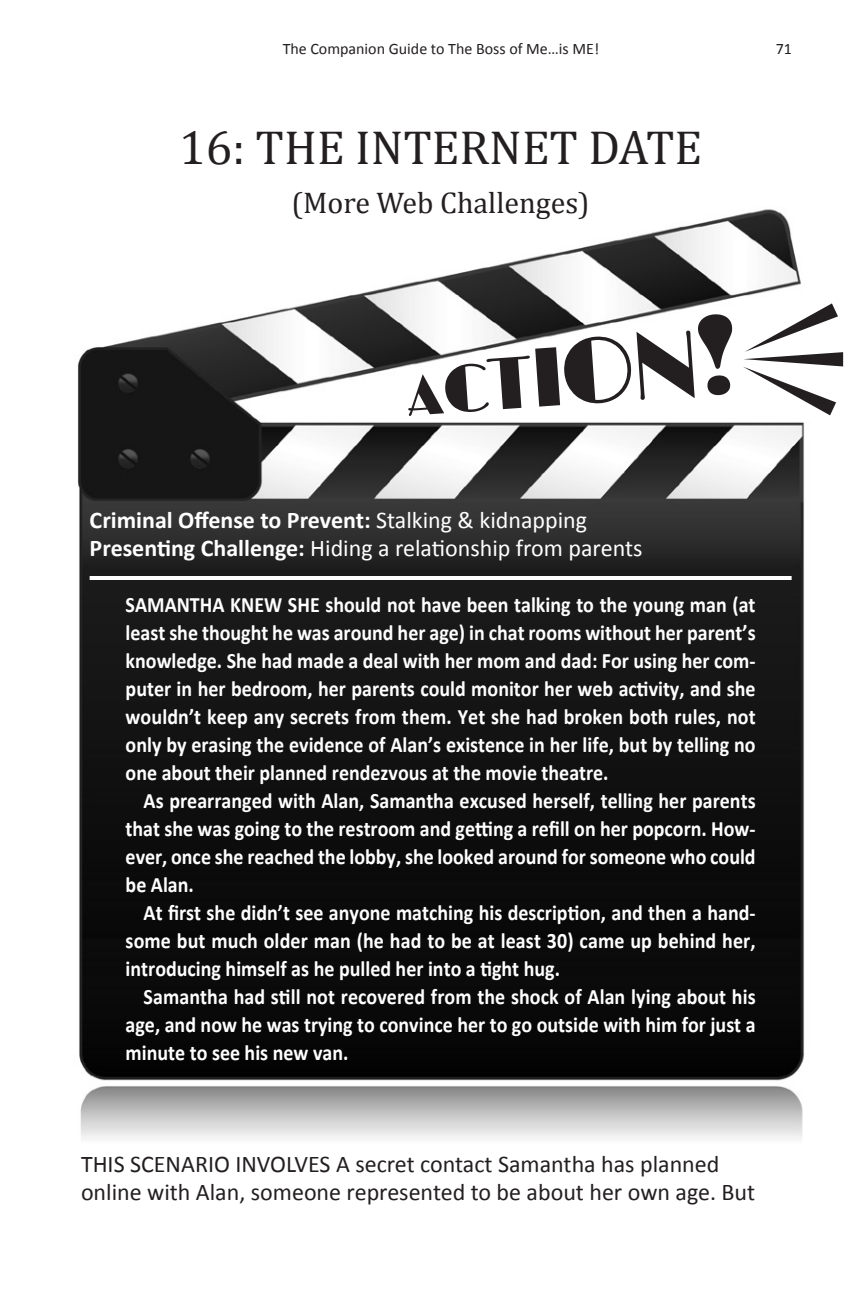
<style>
.page{position:relative;width:864px;height:1296px;background:#fff}
.page>*{position:absolute;margin:0;border:0;box-sizing:border-box;transform-origin:0 0}
.Chapter_Heading{font:48px "Cambria";color:#231f20}
.Chapter_SUBHeading{font:30px "Cambria";color:#231f20}
.Basic_Par_AFTERfirst{font:24px/28px "Calibri";color:#231f20}
.Basic_Par_AFTERfirst-2{font:24px "Calibri";color:#fff}
.Basic_Par_AFTERfirst-3{font:700 24px "Calibri";color:#fff}
.SITUATION_Body_Text{font:700 22px/28px "Calibri";color:#fff;text-align:justify;scale:.91 1}
.SITUATION_Body_text{font:700 22px/28px "Calibri";color:#fff;text-align:justify;scale:.91 1}
.Page_Head{font:16px "Calibri";color:#231f20}
.s1{font-weight:400}
.s2{font-weight:700}
</style>
<div class="page">
<img style="left:77px;top:209px;width:727px;height:931px">
<hr style="left:90px;top:576px;width:702px;height:4px;background:#fff">
<svg style="left:408px;top:314px;width:324px;height:102px"></svg>
<svg style="left:743px;top:303px;width:100px;height:112px"></svg>
<p class="Page_Head" style="left:283px;top:39px;width:318px">The Companion Guide to The Boss of Me…is ME!</p>
<p class="Page_Head" style="left:776px;top:39px;width:18px">71</p>
<p class="Chapter_Heading" style="left:179px;top:119px;width:524px">16: THE INTERNET DATE</p>
<p class="Chapter_SUBHeading" style="left:292px;top:185px;width:300px">(More Web Challenges)</p>
<p class="Basic_Par_AFTERfirst-3" style="left:90px;top:505px;width:499px">Criminal Offense to Prevent: <span class="s1">Stalking &amp; kidnapping</span></p>
<p class="Basic_Par_AFTERfirst-2" style="left:90px;top:533px;width:554px"><span class="s2">Presenting Challenge:</span> Hiding a relationship from parents</p>
<p class="SITUATION_Body_text" style="left:126px;top:591px;width:694px">SAMANTHA KNEW SHE should not have been talking to the young man (at least she thought he was around her age) in chat rooms without her parent’s knowledge. She had made a deal with her mom and dad: For using her com&shy;puter in her bedroom, her parents could monitor her web activity, and she wouldn’t keep any secrets from them. Yet she had broken both rules, not only by erasing the evidence of Alan’s existence in her life, but by telling no one about their planned rendezvous at the movie theatre.</p>
<p class="SITUATION_Body_Text" style="left:126px;top:787px;width:694px;text-indent:18px">As prearranged with Alan, Samantha excused herself, telling her parents that she was going to the restroom and getting a refill on her popcorn. How&shy;ever, once she reached the lobby, she looked around for someone who could be Alan.</p>
<p class="SITUATION_Body_Text" style="left:126px;top:899px;width:694px;text-indent:18px">At first she didn’t see anyone matching his description, and then a hand&shy;some but much older man (he had to be at least 30) came up behind her, introducing himself as he pulled her into a tight hug.</p>
<p class="SITUATION_Body_Text" style="left:126px;top:983px;width:694px;text-indent:18px">Samantha had still not recovered from the shock of Alan lying about his age, and now he was trying to convince her to go outside with him for just a minute to see his new van.</p>
<p class="Basic_Par_AFTERfirst" style="left:81px;top:1149px;width:676px">THIS SCENARIO INVOLVES A secret contact Samantha has planned online with Alan, someone represented to be about her own age. But</p>
</div>
